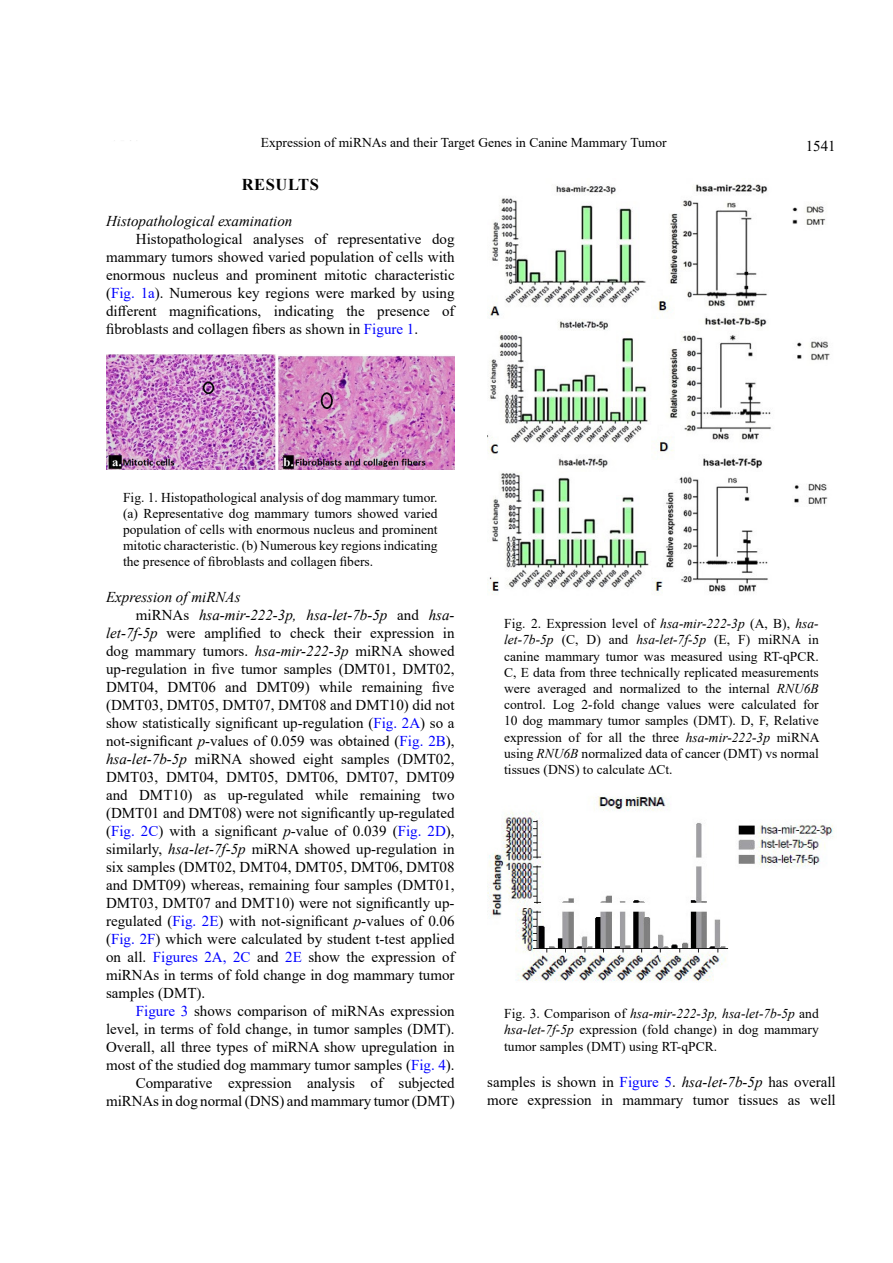
<style>
.page{position:relative;width:893px;height:1263px;background:#fff}
.page>*{position:absolute;margin:0;border:0;box-sizing:border-box;transform-origin:0 0}
.t1{font:700 16.5px "Times New Roman";letter-spacing:.035em;color:#000}
.t2{font:15px/18px "Times New Roman";color:#000;text-align:justify}
.t3{font:italic 15px "Times New Roman";color:#000}
.t4{font:13.5px/16.2px "Times New Roman";color:#000;text-align:justify}
.s1{color:#00f}
.s2{font-style:normal}
.s3{font-style:italic}
</style>
<div class="page">
<img style="left:106px;top:355px;width:349px;height:114px">
<img style="left:487px;top:184px;width:343px;height:411px">
<img style="left:487px;top:796px;width:347px;height:186px">
<p class="t4" style="left:261px;top:134px;width:407px">Expression of miRNAs and their Target Genes in Canine Mammary Tumor</p>
<p class="t2" style="left:806px;top:137px;width:31px">1541</p>
<p class="t1" style="left:242px;top:172px;width:79px">RESULTS</p>
<p class="t3" style="left:106px;top:210px;width:188px">Histopathological examination</p>
<p class="t2" style="left:106px;top:229px;width:350px;text-indent:30px">Histopathological analyses of representative dog mammary tumors showed varied population of cells with enormous nucleus and prominent mitotic characteristic (<span class="s1">Fig. 1a</span>). Numerous key regions were marked by using different magnifications, indicating the presence of fibroblasts and collagen fibers as shown in <span class="s1">Figure 1</span>.</p>
<p class="t4" style="left:123px;top:488px;width:316px">Fig. 1. Histopathological analysis of dog mammary tumor. (a) Representative dog mammary tumors showed varied population of cells with enormous nucleus and prominent mitotic characteristic. (b) Numerous key regions indicating the presence of fibroblasts and collagen fibers.</p>
<p class="t3" style="left:106px;top:587px;width:136px">Expression of miRNAs</p>
<p class="t3" style="left:136px;top:605px;width:320px"><span class="s2">miRNAs</span> hsa-mir-222-3p, hsa-let-7b-5p <span class="s2">and</span> hsa-</p>
<p class="t2" style="left:106px;top:624px;width:350px"><span class="s3">let-7f-5p</span> were amplified to check their expression in</p>
<p class="t2" style="left:106px;top:642px;width:350px">dog mammary tumors. <span class="s3">hsa-mir-222-3p</span> miRNA showed</p>
<p class="t2" style="left:106px;top:660px;width:350px">up-regulation in five tumor samples (DMT01, DMT02,</p>
<p class="t2" style="left:106px;top:678px;width:350px">DMT04, DMT06 and DMT09) while remaining five</p>
<p class="t2" style="left:106px;top:696px;width:350px">(DMT03, DMT05, DMT07, DMT08 and DMT10) did not</p>
<p class="t2" style="left:106px;top:714px;width:350px">show statistically significant up-regulation (<span class="s1">Fig. 2A</span>) so a</p>
<p class="t2" style="left:106px;top:732px;width:350px">not-significant <span class="s3">p</span>-values of 0.059 was obtained (<span class="s1">Fig. 2B</span>),</p>
<p class="t2" style="left:106px;top:750px;width:350px"><span class="s3">hsa-let-7b-5p</span> miRNA showed eight samples (DMT02,</p>
<p class="t2" style="left:106px;top:768px;width:350px">DMT03, DMT04, DMT05, DMT06, DMT07, DMT09</p>
<p class="t2" style="left:106px;top:786px;width:350px">and DMT10) as up-regulated while remaining two</p>
<p class="t2" style="left:106px;top:804px;width:350px">(DMT01 and DMT08) were not significantly up-regulated</p>
<p class="t2" style="left:106px;top:822px;width:350px">(<span class="s1">Fig. 2C</span>) with a significant <span class="s3">p</span>-value of 0.039 (<span class="s1">Fig. 2D</span>),</p>
<p class="t2" style="left:106px;top:840px;width:350px">similarly, <span class="s3">hsa-let-7f-5p</span> miRNA showed up-regulation in</p>
<p class="t2" style="left:106px;top:858px;width:350px">six samples (DMT02, DMT04, DMT05, DMT06, DMT08</p>
<p class="t2" style="left:106px;top:876px;width:350px">and DMT09) whereas, remaining four samples (DMT01,</p>
<p class="t2" style="left:106px;top:894px;width:350px">DMT03, DMT07 and DMT10) were not significantly up-</p>
<p class="t2" style="left:106px;top:912px;width:350px">regulated (<span class="s1">Fig. 2E</span>) with not-significant <span class="s3">p</span>-values of 0.06</p>
<p class="t2" style="left:106px;top:930px;width:350px">(<span class="s1">Fig. 2F</span>) which were calculated by student t-test applied</p>
<p class="t2" style="left:106px;top:948px;width:350px">on all. <span class="s1">Figures 2A, 2C</span> and <span class="s1">2E</span> show the expression of</p>
<p class="t2" style="left:106px;top:966px;width:350px">miRNAs in terms of fold change in dog mammary tumor</p>
<p class="t2" style="left:106px;top:984px;width:101px">samples (DMT).</p>
<p class="t2" style="left:136px;top:1002px;width:320px"><span class="s1">Figure 3</span> shows comparison of miRNAs expression</p>
<p class="t2" style="left:106px;top:1020px;width:350px">level, in terms of fold change, in tumor samples (DMT).</p>
<p class="t2" style="left:106px;top:1038px;width:350px">Overall, all three types of miRNA show upregulation in</p>
<p class="t2" style="left:106px;top:1056px;width:350px">most of the studied dog mammary tumor samples (<span class="s1">Fig. 4</span>).</p>
<p class="t2" style="left:136px;top:1074px;width:320px">Comparative expression analysis of subjected</p>
<p class="t2" style="left:106px;top:1092px;width:350px">miRNAs in dog normal (DNS) and mammary tumor (DMT)</p>
<p class="t4" style="left:504px;top:615px;width:317px">Fig. 2. Expression level of <span class="s3">hsa-mir-222-3p</span> (A, B), <span class="s3">hsa&shy;let-7b-5p</span> (C, D) and <span class="s3">hsa-let-7f-5p</span> (E, F) miRNA in canine mammary tumor was measured using RT-qPCR.<br>C, E data from three technically replicated measurements were averaged and normalized to the internal <span class="s3">RNU6B </span>control. Log 2-fold change values were calculated for 10 dog mammary tumor samples (DMT). D, F, Relative expression of for all the three <span class="s3">hsa-mir-222-3p</span> miRNA using <span class="s3">RNU6B</span> normalized data of cancer (DMT) vs normal tissues (DNS) to calculate ∆Ct.</p>
<p class="t4" style="left:504px;top:1005px;width:316px">Fig. 3. Comparison of <span class="s3">hsa-mir-222-3p, hsa-let-7b-5p</span> and <span class="s3">hsa-let-7f-5p</span> expression (fold change) in dog mammary tumor samples (DMT) using RT-qPCR.</p>
<p class="t2" style="left:487px;top:1072px;width:350px">samples is shown in <span class="s1">Figure 5</span>. <span class="s3">hsa-let-7b-5p</span> has overall more expression in mammary tumor tissues as well</p>
</div>
